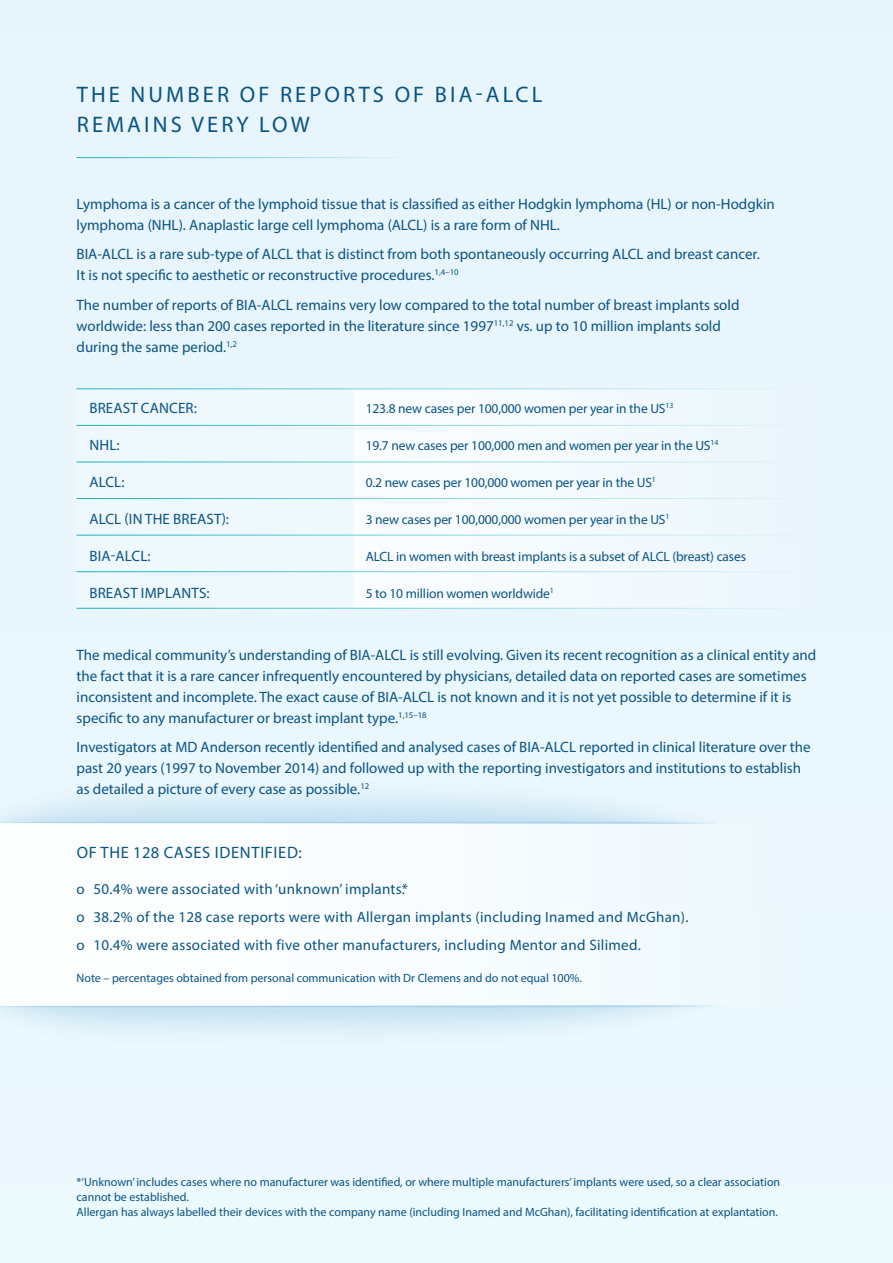
<style>
.page{position:relative;width:893px;height:1263px;background:#fff}
.page>*{position:absolute;margin:0;border:0;box-sizing:border-box;transform-origin:0 0}
.headings{font:22.5px/30px "Myriad Pro";letter-spacing:.14em;color:#095482}
.subhead{font:16.5px "Myriad Pro";letter-spacing:.04em;color:#095482}
.body_copy{font:15px/21px "Myriad Pro";color:#095482}
.bullet{font:15px "Myriad Pro";letter-spacing:.02em;color:#095482}
.t1{font:13.5px "Myriad Pro";letter-spacing:-.01em;color:#095482}
.footnote{font:12px/15px "Myriad Pro";color:#095482}
.note{font:12px "Myriad Pro";color:#095482}
</style>
<div class="page">
<div style="left:0;top:0;width:893px;height:1248px;background:#e9f6fc"></div>
<img style="left:0;top:1005px;width:708px;height:26px">
<div style="left:0;top:823px;width:816px;height:182px;background:#f8fcfe"></div>
<hr style="left:77px;top:157px;width:333px;height:1px;background:#15b2c6">
<div style="left:77px;top:389px;width:739px;height:219px;background:#f3fafd"></div>
<svg style="left:77px;top:424px;width:276px;height:184px"></svg>
<hr style="left:77px;top:389px;width:735px;height:1px;background:#15b2c6">
<hr style="left:77px;top:425px;width:735px;height:1px;background:#15b2c6">
<hr style="left:77px;top:462px;width:735px;height:1px;background:#15b2c6">
<hr style="left:77px;top:498px;width:735px;height:1px;background:#15b2c6">
<hr style="left:77px;top:535px;width:735px;height:1px;background:#15b2c6">
<hr style="left:77px;top:571px;width:735px;height:1px;background:#15b2c6">
<hr style="left:77px;top:608px;width:735px;height:1px;background:#15b2c6">
<p class="headings" style="left:77px;top:79px;width:467px">THE NUMBER OF REPORTS OF BIA-ALCL<br>REMAINS VERY LOW</p>
<p class="body_copy" style="left:77px;top:193px;width:700px">Lymphoma is a cancer of the lymphoid tissue that is classified as either Hodgkin lymphoma (HL) or non-Hodgkin lymphoma (NHL). Anaplastic large cell lymphoma (ALCL) is a rare form of NHL.</p>
<p class="body_copy" style="left:77px;top:243px;width:685px">BIA-ALCL is a rare sub-type of ALCL that is distinct from both spontaneously occurring ALCL and breast cancer.<br>It is not specific to aesthetic or reconstructive procedures.<sup>1,4–10</sup></p>
<p class="body_copy" style="left:77px;top:294px;width:664px">The number of reports of BIA-ALCL remains very low compared to the total number of breast implants sold worldwide: less than 200 cases reported in the literature since 1997<sup>11,12</sup> vs. up to 10 million implants sold during the same period.<sup>1,2</sup></p>
<p class="body_copy" style="left:89px;top:397px;width:109px">BREAST CANCER:</p>
<p class="t1" style="left:366px;top:400px;width:309px">123.8 new cases per 100,000 women per year in the US<sup>13</sup></p>
<p class="body_copy" style="left:89px;top:434px;width:32px">NHL:</p>
<p class="t1" style="left:366px;top:437px;width:354px">19.7 new cases per 100,000 men and women per year in the US<sup>14</sup></p>
<p class="body_copy" style="left:89px;top:471px;width:37px">ALCL:</p>
<p class="t1" style="left:366px;top:474px;width:292px">0.2 new cases per 100,000 women per year in the US<sup>1</sup></p>
<p class="body_copy" style="left:89px;top:508px;width:141px">ALCL (IN THE BREAST):</p>
<p class="t1" style="left:366px;top:511px;width:305px">3 new cases per 100,000,000 women per year in the US<sup>1</sup></p>
<p class="body_copy" style="left:89px;top:545px;width:63px">BIA-ALCL:</p>
<p class="t1" style="left:366px;top:548px;width:382px">ALCL in women with breast implants is a subset of ALCL (breast) cases</p>
<p class="body_copy" style="left:89px;top:582px;width:122px">BREAST IMPLANTS:</p>
<p class="t1" style="left:366px;top:585px;width:190px">5 to 10 million women worldwide<sup>1</sup></p>
<p class="body_copy" style="left:77px;top:644px;width:741px">The medical community’s understanding of BIA-ALCL is still evolving. Given its recent recognition as a clinical entity and the fact that it is a rare cancer infrequently encountered by physicians, detailed data on reported cases are sometimes inconsistent and incomplete. The exact cause of BIA-ALCL is not known and it is not yet possible to determine if it is specific to any manufacturer or breast implant type.<sup>1,15–18</sup></p>
<p class="body_copy" style="left:77px;top:737px;width:736px">Investigators at MD Anderson recently identified and analysed cases of BIA-ALCL reported in clinical literature over the past 20 years (1997 to November 2014) and followed up with the reporting investigators and institutions to establish as detailed a picture of every case as possible.<sup>12</sup></p>
<p class="subhead" style="left:77px;top:842px;width:227px">OF THE 128 CASES IDENTIFIED:</p>
<p class="bullet" style="left:77px;top:880px;width:333px">o 50.4% were associated with ‘unknown’ implants.*</p>
<p class="bullet" style="left:77px;top:908px;width:613px">o 38.2% of the 128 case reports were with Allergan implants (including Inamed and McGhan).</p>
<p class="bullet" style="left:77px;top:936px;width:566px">o 10.4% were associated with five other manufacturers, including Mentor and Silimed.</p>
<p class="note" style="left:77px;top:971px;width:507px">Note – percentages obtained from personal communication with Dr Clemens and do not equal 100%.</p>
<p class="footnote" style="left:77px;top:1174px;width:705px">*‘Unknown’ includes cases where no manufacturer was identified, or where multiple manufacturers’ implants were used, so a clear association cannot be established.<br>Allergan has always labelled their devices with the company name (including Inamed and McGhan), facilitating identification at explantation.</p>
</div>
